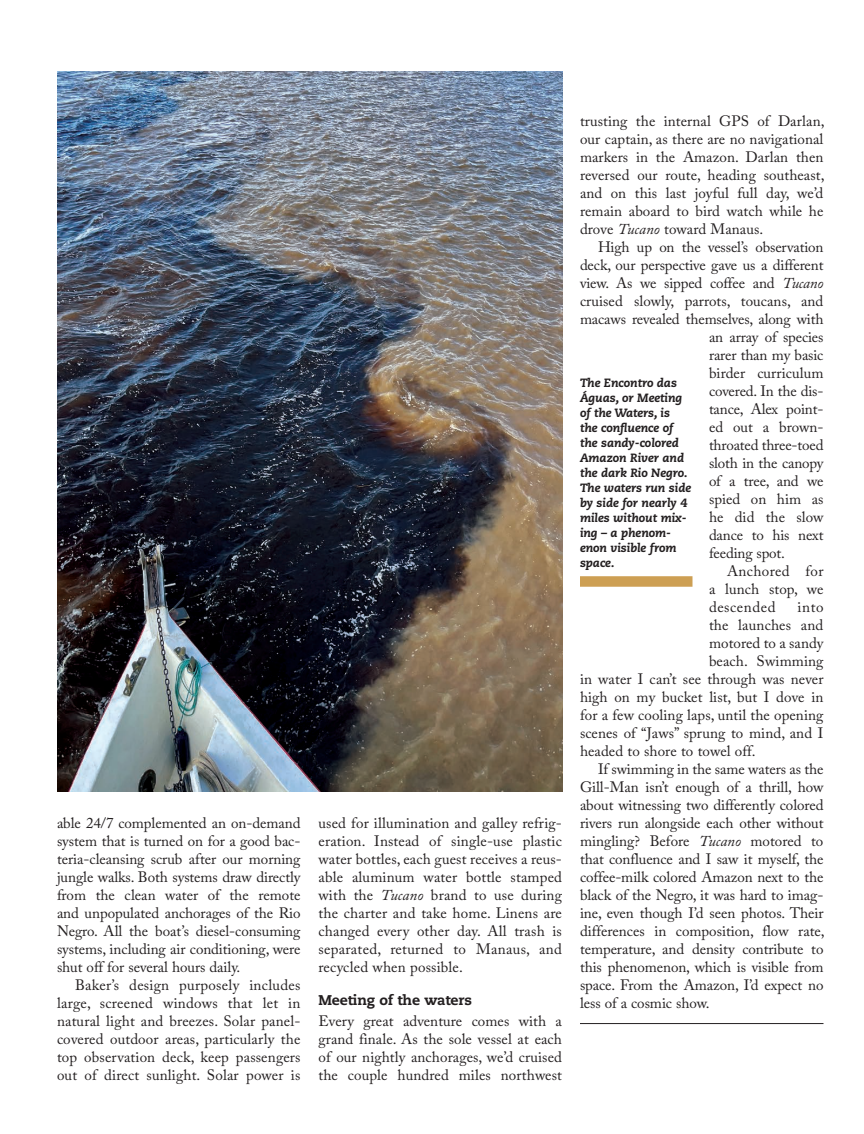
<style>
.page{position:relative;width:864px;height:1134px;background:#fff}
.page>*{position:absolute;margin:0;border:0;box-sizing:border-box;transform-origin:0 0}
.t1{font:15px/18px "Adobe Caslon Pro";letter-spacing:-.005em;color:#231f20;text-align:justify}
.t2{font:15px "Adobe Caslon Pro";letter-spacing:.025em;color:#231f20}
.t3{font:15px "Adobe Caslon Pro";letter-spacing:.035em;color:#231f20}
.t4{font:800 14.1px "Caecilia LT Std";letter-spacing:-.01em;color:#231f20}
.t5{font:italic 800 12px/15px "Caecilia LT Std";letter-spacing:-.005em;color:#231f20}
.s1{font-style:italic}
</style>
<div class="page">
<img style="left:57px;top:72px;width:506px;height:720px">
<hr style="left:580px;top:1023px;width:243px;height:1px;background:#231f20">
<div style="left:580px;top:576px;width:113px;height:11px;background:#cd9f53"></div>
<p class="t1" style="left:57px;top:814px;width:245px">able 24/7 complemented an on-demand system that is turned on for a good bac&shy;teria-cleansing scrub after our morning jungle walks. Both systems draw directly from the clean water of the remote and unpopulated anchorages of the Rio Negro. All the boat’s diesel-consuming systems, including air conditioning, were shut off for several hours daily.</p>
<p class="t1" style="left:57px;top:976px;width:245px;text-indent:18px">Baker’s design purposely includes large, screened windows that let in natural light and breezes. Solar panel&shy;covered outdoor areas, particularly the top observation deck, keep passengers out of direct sunlight. Solar power is</p>
<p class="t1" style="left:318px;top:814px;width:245px">used for illumination and galley refrig&shy;eration. Instead of single-use plastic water bottles, each guest receives a reus&shy;able aluminum water bottle stamped with the <span class="s1">Tucano</span> brand to use during the charter and take home. Linens are changed every other day. All trash is separated, returned to Manaus, and recycled when possible.</p>
<p class="t4" style="left:318px;top:991px;width:155px">Meeting of the waters</p>
<p class="t1" style="left:318px;top:1012px;width:245px">Every great adventure comes with a grand finale. As the sole vessel at each of our nightly anchorages, we’d cruised the couple hundred miles northwest</p>
<p class="t1" style="left:580px;top:112px;width:246px">trusting the internal GPS of Darlan, our captain, as there are no navigational markers in the Amazon. Darlan then reversed our route, heading southeast, and on this last joyful full day, we’d remain aboard to bird watch while he drove <span class="s1">Tucano</span> toward Manaus.</p>
<p class="t1" style="left:598px;top:238px;width:227px">High up on the vessel’s observation</p>
<p class="t1" style="left:580px;top:256px;width:245px">deck, our perspective gave us a different</p>
<p class="t1" style="left:580px;top:274px;width:245px">view. As we sipped coffee and <span class="s1">Tucano</span></p>
<p class="t1" style="left:580px;top:292px;width:245px">cruised slowly, parrots, toucans, and</p>
<p class="t1" style="left:580px;top:310px;width:245px">macaws revealed themselves, along with</p>
<p class="t1" style="left:709px;top:328px;width:116px">an array of species</p>
<p class="t1" style="left:709px;top:346px;width:116px">rarer than my basic</p>
<p class="t1" style="left:709px;top:364px;width:116px">birder curriculum</p>
<p class="t1" style="left:709px;top:382px;width:116px">covered. In the dis-</p>
<p class="t1" style="left:709px;top:400px;width:116px">tance, Alex point-</p>
<p class="t1" style="left:709px;top:418px;width:116px">ed out a brown-</p>
<p class="t1" style="left:709px;top:436px;width:116px">throated three-toed</p>
<p class="t1" style="left:709px;top:454px;width:116px">sloth in the canopy</p>
<p class="t1" style="left:709px;top:472px;width:116px">of a tree, and we</p>
<p class="t1" style="left:709px;top:490px;width:116px">spied on him as</p>
<p class="t1" style="left:709px;top:508px;width:116px">he did the slow</p>
<p class="t1" style="left:709px;top:526px;width:116px">dance to his next</p>
<p class="t1" style="left:709px;top:544px;width:78px">feeding spot.</p>
<p class="t2" style="left:727px;top:562px;width:98px">Anchored for</p>
<p class="t1" style="left:709px;top:580px;width:116px">a lunch stop, we</p>
<p class="t3" style="left:709px;top:598px;width:68px">descended</p>
<p class="t1" style="left:798px;top:598px;width:27px">into</p>
<p class="t1" style="left:709px;top:616px;width:116px">the launches and</p>
<p class="t1" style="left:709px;top:634px;width:116px">motored to a sandy</p>
<p class="t1" style="left:709px;top:652px;width:116px">beach. Swimming</p>
<p class="t1" style="left:580px;top:670px;width:245px">in water I can’t see through was never</p>
<p class="t1" style="left:580px;top:688px;width:245px">high on my bucket list, but I dove in</p>
<p class="t1" style="left:580px;top:706px;width:245px">for a few cooling laps, until the opening</p>
<p class="t1" style="left:580px;top:724px;width:245px">scenes of “Jaws” sprung to mind, and I</p>
<p class="t1" style="left:580px;top:742px;width:177px">headed to shore to towel off.</p>
<p class="t1" style="left:598px;top:760px;width:227px">If swimming in the same waters as the</p>
<p class="t1" style="left:580px;top:778px;width:245px">Gill-Man isn’t enough of a thrill, how</p>
<p class="t1" style="left:580px;top:796px;width:245px">about witnessing two differently colored</p>
<p class="t1" style="left:580px;top:814px;width:245px">rivers run alongside each other without</p>
<p class="t1" style="left:580px;top:832px;width:245px">mingling? Before <span class="s1">Tucano</span> motored to</p>
<p class="t1" style="left:580px;top:850px;width:245px">that confluence and I saw it myself, the</p>
<p class="t1" style="left:580px;top:868px;width:245px">coffee-milk colored Amazon next to the</p>
<p class="t1" style="left:580px;top:886px;width:245px">black of the Negro, it was hard to imag-</p>
<p class="t1" style="left:580px;top:904px;width:245px">ine, even though I’d seen photos. Their</p>
<p class="t1" style="left:580px;top:922px;width:246px">differences in composition, flow rate,</p>
<p class="t1" style="left:580px;top:940px;width:245px">temperature, and density contribute to</p>
<p class="t1" style="left:580px;top:958px;width:245px">this phenomenon, which is visible from</p>
<p class="t1" style="left:580px;top:976px;width:245px">space. From the Amazon, I’d expect no</p>
<p class="t1" style="left:580px;top:994px;width:131px">less of a cosmic show.</p>
<p class="t5" style="left:580px;top:376px;width:113px">The Encontro das<br>Águas, or Meeting of the Waters, is<br>the confluence of the sandy-colored<br>Amazon River and the dark Rio Negro.<br>The waters run side by side for nearly 4 miles without mix&shy;ing – a phenom&shy;enon visible from space.</p>
</div>
